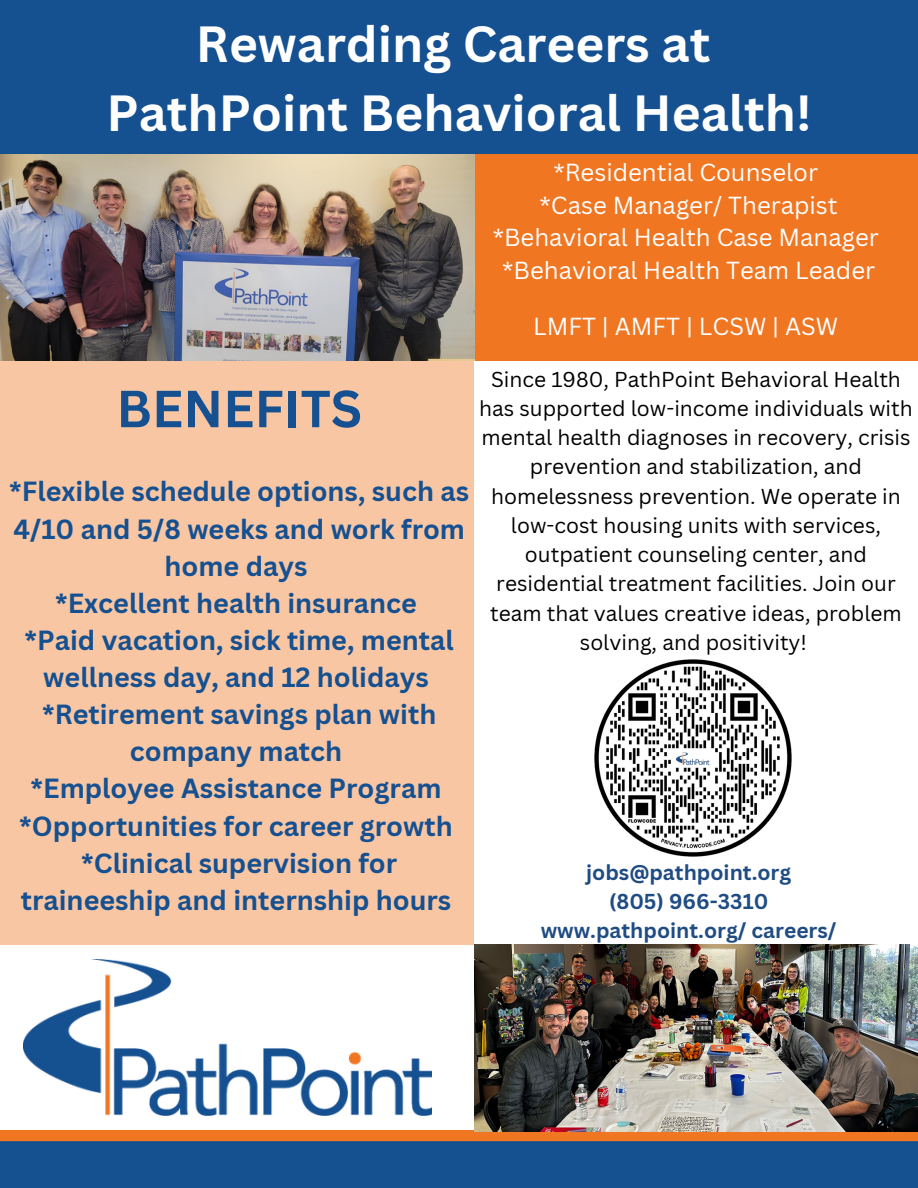
<style>
.page{position:relative;width:918px;height:1188px;background:#fff}
.page>*{position:absolute;margin:0;border:0;box-sizing:border-box;transform-origin:0 0}
.t1{font:700 51px "Canva Sans";color:#155091}
.t2{font:700 49.5px "Canva Sans";color:#fff}
.t3{font:700 27px/37.2px "Canva Sans";color:#155091;text-align:center}
.t4{font:24px "Canva Sans";color:#fff}
.t5{font:21px/29.2px "Canva Sans";color:#000;text-align:center}
.t6{font:700 21px "Canva Sans";color:#1f4c83}
</style>
<div class="page">
<svg style="left:0;top:1130px;width:918px;height:58px;background:#3c577d"></svg>
<div style="left:474px;top:132px;width:444px;height:229px;background:#f07622"></div>
<div style="left:0;top:0;width:918px;height:154px;background:#155091"></div>
<div style="left:0;top:154px;width:474px;height:791px;background:#f8c6a3"></div>
<img style="left:0;top:154px;width:474px;height:206px">
<img style="left:474px;top:945px;width:444px;height:186px">
<img style="left:24px;top:959px;width:408px;height:157px">
<img style="left:594px;top:659px;width:198px;height:198px">
<p class="t2" style="left:196px;top:9px;width:516px">Rewarding Careers at</p>
<p class="t2" style="left:106px;top:78px;width:707px">PathPoint Behavioral Health!</p>
<p class="t4" style="left:553px;top:155px;width:266px">*Residential Counselor</p>
<p class="t4" style="left:540px;top:188px;width:300px">*Case Manager/ Therapist</p>
<p class="t4" style="left:493px;top:221px;width:388px">*Behavioral Health Case Manager</p>
<p class="t4" style="left:502px;top:253px;width:374px">*Behavioral Health Team Leader</p>
<p class="t4" style="left:533px;top:309px;width:307px">LMFT | AMFT | LCSW | ASW</p>
<p class="t1" style="left:116px;top:373px;width:247px">BENEFITS</p>
<p class="t3" style="left:9px;top:472px;width:461px">*Flexible schedule options, such as<br>4/10 and 5/8 weeks and work from home days</p>
<p class="t3" style="left:55px;top:584px;width:363px">*Excellent health insurance</p>
<p class="t3" style="left:25px;top:621px;width:431px">*Paid vacation, sick time, mental wellness day, and 12 holidays</p>
<p class="t3" style="left:42px;top:695px;width:396px">*Retirement savings plan with company match</p>
<p class="t3" style="left:31px;top:769px;width:412px">*Employee Assistance Program</p>
<p class="t3" style="left:19px;top:807px;width:435px">*Opportunities for career growth</p>
<p class="t3" style="left:21px;top:844px;width:432px">*Clinical supervision for traineeship and internship hours</p>
<p class="t5" style="left:479px;top:364px;width:435px">Since 1980, PathPoint Behavioral Health has supported low-income individuals with mental health diagnoses in recovery, crisis prevention and stabilization, and homelessness prevention. We operate in low-cost housing units with services, outpatient counseling center, and residential treatment facilities. Join our team that values creative ideas, problem solving, and positivity!</p>
<p class="t6" style="left:586px;top:857px;width:207px">jobs@pathpoint.org</p>
<p class="t6" style="left:609px;top:886px;width:161px">(805) 966-3310</p>
<p class="t6" style="left:541px;top:916px;width:298px">www.pathpoint.org/ careers/</p>
</div>
